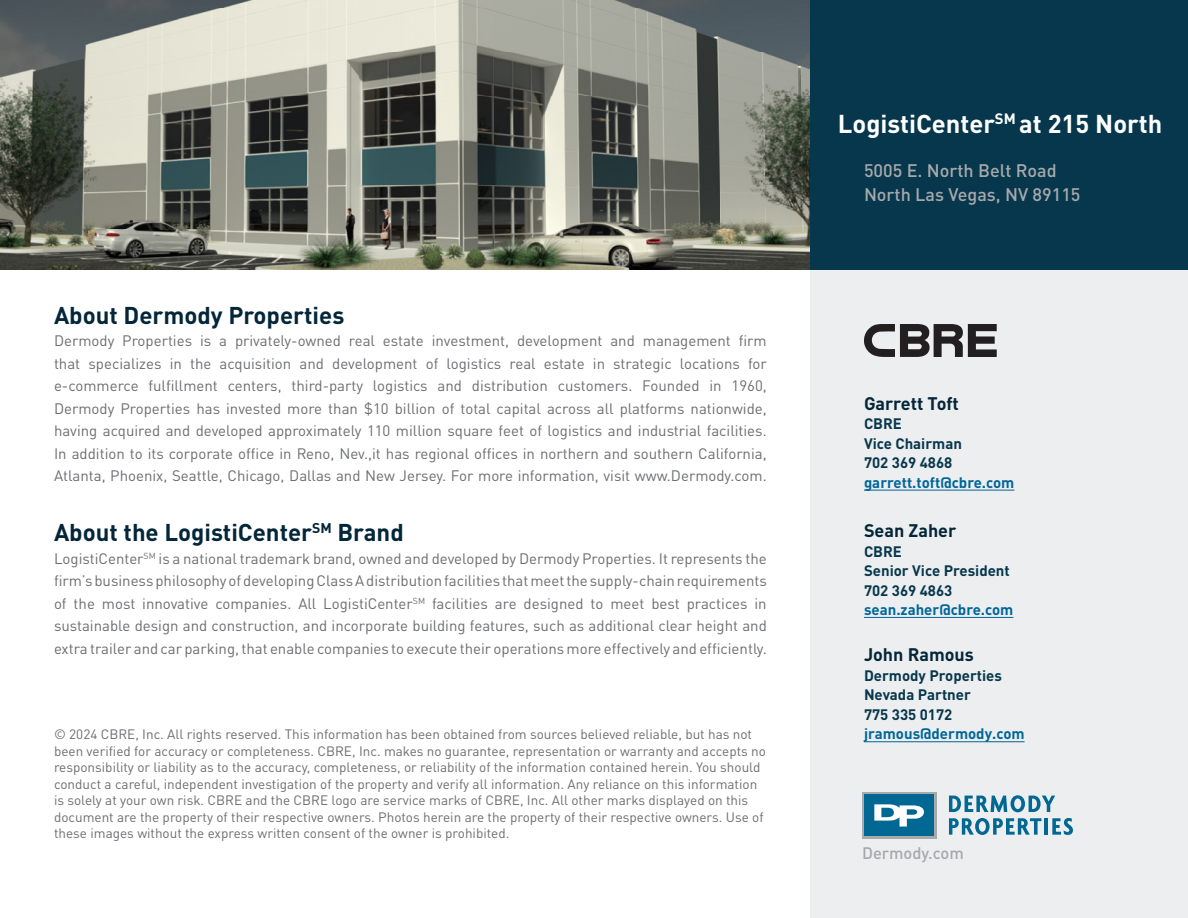
<style>
.page{position:relative;width:1188px;height:918px;background:#fff}
.page>*{position:absolute;margin:0;border:0;box-sizing:border-box;transform-origin:0 0}
.H2_-_Subhead{font:700 25.5px "DINOT";color:#fff}
.t1{font:700 24px "DINOT";color:#032639}
.H2_-_Subhead-2{font:500 18px/24px "DINOT";color:#a6a9ab}
.t2{font:700 18px "DINOT";color:#032639}
.Cover_Description{font:500 16.5px "DINOT";color:#a6a9ab}
.Body_Text{font:15px/22.5px "DINOT";color:#6c6d70;text-align:justify}
.t3{font:700 15px/19.5px "DINOT";color:#07374c}
.t4{font:700 15px "DINOT";color:#069}
.t5{font:14.4px "Arial";color:#000}
.Body_Text-2{font:13.5px/16.5px "DINOT";color:#6c6d70}
.t6{font:7.2px/14.4px "Arial";color:#000}
.t7{font:6.15px "Swis 721 Lt Ex BT";color:#7f7f7f}
.t8{font:4.8px "Sans Serif";color:#646464}
.s1{color:#f00}
.s2{color:#069}
</style>
<div class="page">
<div style="left:810px;top:270px;width:378px;height:648px;background:#edeeef"></div>
<div style="left:810px;top:0;width:378px;height:270px;background:#07374c"></div>
<img style="left:0;top:0;width:810px;height:270px">
<svg style="left:949px;top:795px;width:106px;height:17px"></svg>
<svg style="left:949px;top:818px;width:92px;height:17px"></svg>
<hr style="left:1045px;top:818px;width:3px;height:17px;background:#006893">
<svg style="left:1052px;top:818px;width:21px;height:17px"></svg>
<svg style="left:862px;top:792px;width:74px;height:47px"></svg>
<div style="left:865px;top:795px;width:69px;height:41px;background:#006893"></div>
<svg style="left:874px;top:804px;width:50px;height:23px"></svg>
<hr style="left:864px;top:490px;width:150px;height:1px;background:#069">
<hr style="left:864px;top:617px;width:149px;height:1px;background:#069">
<hr style="left:864px;top:741px;width:161px;height:1px;background:#069">
<svg style="left:864px;top:324px;width:133px;height:33px"></svg>
<h3 class="t1" style="left:54px;top:300px;width:292px">About Dermody Properties</h3>
<p class="Body_Text" style="left:54px;top:330px;width:714px">Dermody Properties is a privately-owned real estate investment, development and management firm that specializes in the acquisition and development of logistics real estate in strategic locations for e-commerce fulfillment centers, third-party logistics and distribution customers. Founded in 1960, Dermody Properties has invested more than $10 billion of total capital across all platforms nationwide, having acquired and developed approximately 110 million square feet of logistics and industrial facilities.<br>In addition to its corporate office in Reno, Nev.,it has regional offices in northern and southern California, Atlanta, Phoenix, Seattle, Chicago, Dallas and New Jersey. For more information, visit www.Dermody.com.</p>
<h3 class="t1" style="left:54px;top:517px;width:351px">About the LogistiCenter<sup>SM</sup> Brand</h3>
<p class="Body_Text" style="left:54px;top:547px;width:714px">LogistiCenter<sup>SM</sup> is a national trademark brand, owned and developed by Dermody Properties. It represents the firm’s business philosophy of developing Class A distribution facilities that meet the supply-chain requirements of the most innovative companies. All LogistiCenter<sup>SM</sup> facilities are designed to meet best practices in sustainable design and construction, and incorporate building features, such as additional clear height and extra trailer and car parking, that enable companies to execute their operations more effectively and efficiently.</p>
<p class="t5" style="left:337px;top:409px;width:135px">DP LC I-215 NORTH</p>
<p class="t6" style="left:636px;top:420px;width:26px">Version</p>
<p class="t6" style="left:138px;top:431px;width:88px">BUILDING PERSPECTIVE<br><span class="s1">PRELIMINARY</span></p>
<p class="t7" style="left:691px;top:449px;width:68px">Reno, Nevada 89502</p>
<p class="t8" style="left:369px;top:472px;width:103px">UNITED CONSTRUCTION, COPYRIGHT 2021</p>
<p class="H2_-_Subhead" style="left:838px;top:107px;width:326px">LogistiCenter<sup>SM</sup> at 215 North</p>
<p class="H2_-_Subhead-2" style="left:864px;top:158px;width:218px">5005 E. North Belt Road<br>North Las Vegas, NV 89115</p>
<h4 class="t2" style="left:864px;top:391px;width:96px">Garrett Toft</h4>
<h4 class="t3" style="left:864px;top:414px;width:40px">CBRE</h4>
<h4 class="t3" style="left:864px;top:433px;width:152px">Vice Chairman<br>702 369 4868 <span class="s2">garrett.toft@cbre.com</span></h4>
<h4 class="t2" style="left:864px;top:519px;width:94px">Sean Zaher</h4>
<h4 class="t3" style="left:864px;top:541px;width:40px">CBRE</h4>
<h4 class="t3" style="left:864px;top:560px;width:147px">Senior Vice President</h4>
<h4 class="t3" style="left:864px;top:580px;width:90px">702 369 4863</h4>
<h4 class="t4" style="left:864px;top:600px;width:151px">sean.zaher@cbre.com</h4>
<h4 class="t2" style="left:864px;top:643px;width:111px">John Ramous</h4>
<h4 class="t3" style="left:864px;top:665px;width:140px">Dermody Properties</h4>
<h4 class="t3" style="left:864px;top:685px;width:108px">Nevada Partner</h4>
<h4 class="t3" style="left:864px;top:704px;width:90px">775 335 0172</h4>
<p class="Body_Text-2" style="left:54px;top:726px;width:700px">© 2024 CBRE, Inc. All rights reserved. This information has been obtained from sources believed reliable, but has not</p>
<h4 class="t4" style="left:864px;top:724px;width:162px">jramous@dermody.com</h4>
<p class="Body_Text-2" style="left:54px;top:742px;width:713px">been verified for accuracy or completeness. CBRE, Inc. makes no guarantee, representation or warranty and accepts no responsibility or liability as to the accuracy, completeness, or reliability of the information contained herein. You should conduct a careful, independent investigation of the property and verify all information. Any reliance on this information is solely at your own risk. CBRE and the CBRE logo are service marks of CBRE, Inc. All other marks displayed on this document are the property of their respective owners. Photos herein are the property of their respective owners. Use of these images without the express written consent of the owner is prohibited.</p>
<p class="Cover_Description" style="left:862px;top:843px;width:103px">Dermody.com</p>
</div>
